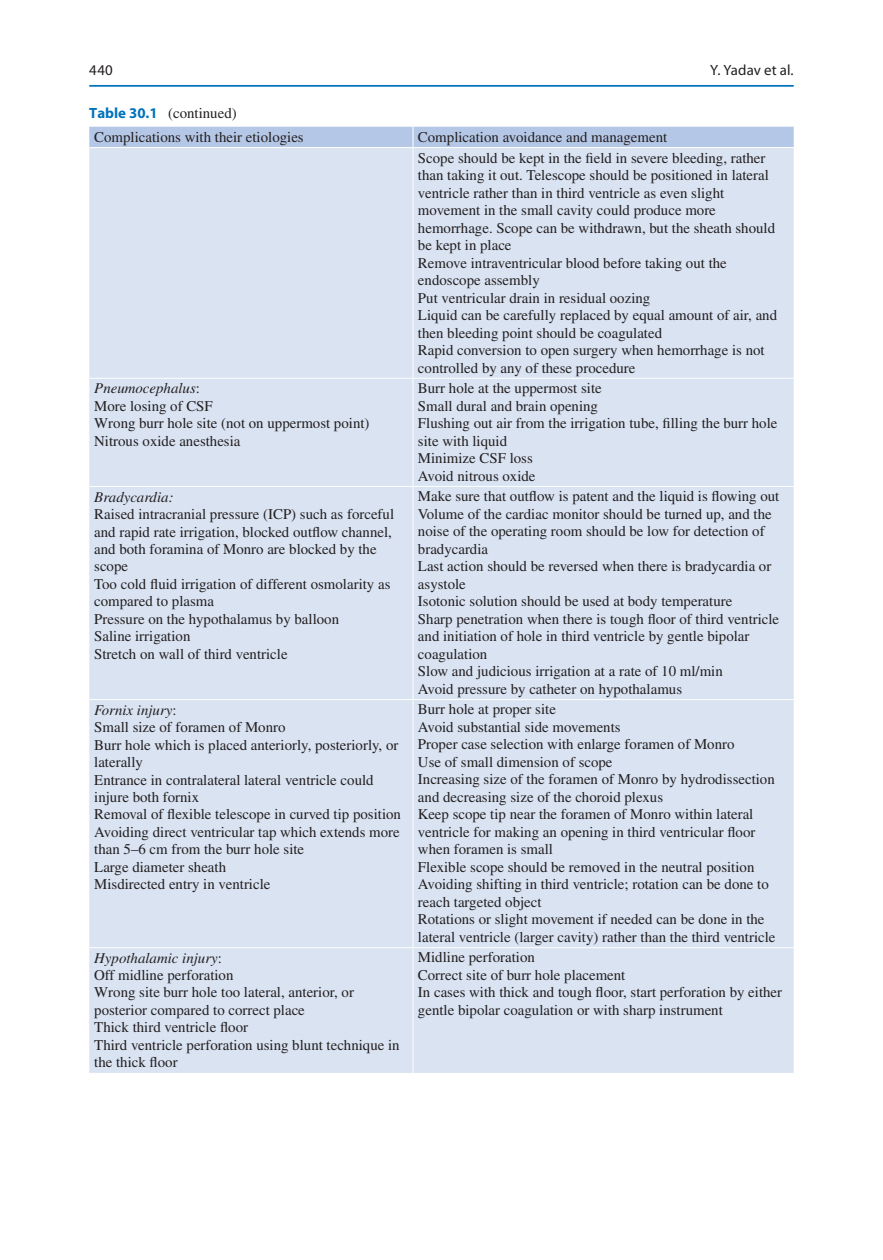
<style>
.page{position:relative;width:883px;height:1260px;background:#fff}
.page>*{position:absolute;margin:0;border:0;box-sizing:border-box;transform-origin:0 0}
.t1{font:14.88px/17.5px "Qrtvym Times";color:#231f20}
.t2{font:italic 14.88px "Hjycvb Times";color:#231f20}
.t3{font:14.88px "Hrspxm Myriad";letter-spacing:.005em;color:#231f20}
.t4{font:14.88px "Pvyptw Myriad";color:#231f20}
.s1{font-family:"Qjpvvf Myriad";font-weight:700;color:#0073bc}
.s2{font-family:"Qrtvym Times";font-style:normal}
</style>
<div class="page">
<div style="left:89px;top:148px;width:705px;height:925px;background:#d9e3f2"></div>
<svg style="left:89px;top:126px;width:705px;height:22px;background:#b9cae7"></svg>
<hr style="left:413px;top:147px;width:381px;height:1px;background:#fff">
<hr style="left:413px;top:148px;width:1px;height:230px;background:#fff">
<hr style="left:89px;top:378px;width:324px;height:1px;background:#fff">
<hr style="left:413px;top:378px;width:381px;height:1px;background:#fff">
<hr style="left:413px;top:379px;width:1px;height:107px;background:#fff">
<hr style="left:89px;top:486px;width:324px;height:1px;background:#fff">
<hr style="left:413px;top:486px;width:381px;height:1px;background:#fff">
<hr style="left:413px;top:487px;width:1px;height:212px;background:#fff">
<hr style="left:89px;top:699px;width:324px;height:1px;background:#fff">
<hr style="left:413px;top:699px;width:381px;height:1px;background:#fff">
<hr style="left:413px;top:700px;width:1px;height:247px;background:#fff">
<hr style="left:89px;top:947px;width:324px;height:1px;background:#fff">
<hr style="left:413px;top:947px;width:381px;height:1px;background:#fff">
<hr style="left:413px;top:948px;width:1px;height:125px;background:#fff">
<hr style="left:89px;top:85px;width:705px;height:2px;background:#0073bc">
<p class="t4" style="left:89px;top:63px;width:25px">440</p>
<p class="t1" style="left:89px;top:104px;width:149px"><span class="s1">Table 30.1</span> (continued)</p>
<p class="t3" style="left:710px;top:63px;width:85px">Y. Yadav et al.</p>
<p class="t1" style="left:94px;top:128px;width:211px">Complications with their etiologies</p>
<p class="t1" style="left:418px;top:126px;width:349px;line-height:21px">Complication avoidance and management<br>Scope should be kept in the field in severe bleeding, rather</p>
<p class="t1" style="left:418px;top:167px;width:361px">than taking it out. Telescope should be positioned in lateral ventricle rather than in third ventricle as even slight movement in the small cavity could produce more hemorrhage. Scope can be withdrawn, but the sheath should be kept in place<br>Remove intraventricular blood before taking out the endoscope assembly<br>Put ventricular drain in residual oozing<br>Liquid can be carefully replaced by equal amount of air, and then bleeding point should be coagulated<br>Rapid conversion to open surgery when hemorrhage is not controlled by any of these procedure</p>
<p class="t2" style="left:94px;top:380px;width:107px">Pneumocephalus<span class="s2">:</span></p>
<p class="t1" style="left:94px;top:397px;width:277px">More losing of CSF<br>Wrong burr hole site (not on uppermost point)<br>Nitrous oxide anesthesia</p>
<p class="t1" style="left:418px;top:380px;width:361px">Burr hole at the uppermost site<br>Small dural and brain opening<br>Flushing out air from the irrigation tube, filling the burr hole site with liquid<br>Minimize CSF loss<br>Avoid nitrous oxide</p>
<p class="t2" style="left:94px;top:488px;width:81px">Bradycardia:</p>
<p class="t1" style="left:94px;top:505px;width:301px">Raised intracranial pressure (ICP) such as forceful and rapid rate irrigation, blocked outflow channel, and both foramina of Monro are blocked by the scope<br>Too cold fluid irrigation of different osmolarity as compared to plasma<br>Pressure on the hypothalamus by balloon<br>Saline irrigation<br>Stretch on wall of third ventricle</p>
<p class="t2" style="left:94px;top:701px;width:84px">Fornix injury<span class="s2">:</span></p>
<p class="t1" style="left:94px;top:718px;width:308px">Small size of foramen of Monro<br>Burr hole which is placed anteriorly, posteriorly, or laterally<br>Entrance in contralateral lateral ventricle could injure both fornix<br>Removal of flexible telescope in curved tip position Avoiding direct ventricular tap which extends more than 5–6 cm from the burr hole site<br>Large diameter sheath<br>Misdirected entry in ventricle</p>
<p class="t2" style="left:94px;top:949px;width:129px">Hypothalamic injury<span class="s2">:</span></p>
<p class="t1" style="left:94px;top:966px;width:307px">Off midline perforation<br>Wrong site burr hole too lateral, anterior, or posterior compared to correct place<br>Thick third ventricle floor<br>Third ventricle perforation using blunt technique in the thick floor</p>
<p class="t1" style="left:418px;top:488px;width:363px">Make sure that outflow is patent and the liquid is flowing out Volume of the cardiac monitor should be turned up, and the noise of the operating room should be low for detection of bradycardia<br>Last action should be reversed when there is bradycardia or asystole<br>Isotonic solution should be used at body temperature<br>Sharp penetration when there is tough floor of third ventricle and initiation of hole in third ventricle by gentle bipolar coagulation<br>Slow and judicious irrigation at a rate of 10 ml/min<br>Avoid pressure by catheter on hypothalamus</p>
<p class="t1" style="left:418px;top:701px;width:359px">Burr hole at proper site<br>Avoid substantial side movements<br>Proper case selection with enlarge foramen of Monro<br>Use of small dimension of scope<br>Increasing size of the foramen of Monro by hydrodissection and decreasing size of the choroid plexus<br>Keep scope tip near the foramen of Monro within lateral ventricle for making an opening in third ventricular floor when foramen is small<br>Flexible scope should be removed in the neutral position Avoiding shifting in third ventricle; rotation can be done to reach targeted object<br>Rotations or slight movement if needed can be done in the lateral ventricle (larger cavity) rather than the third ventricle</p>
<p class="t1" style="left:418px;top:949px;width:366px">Midline perforation<br>Correct site of burr hole placement<br>In cases with thick and tough floor, start perforation by either gentle bipolar coagulation or with sharp instrument</p>
</div>
